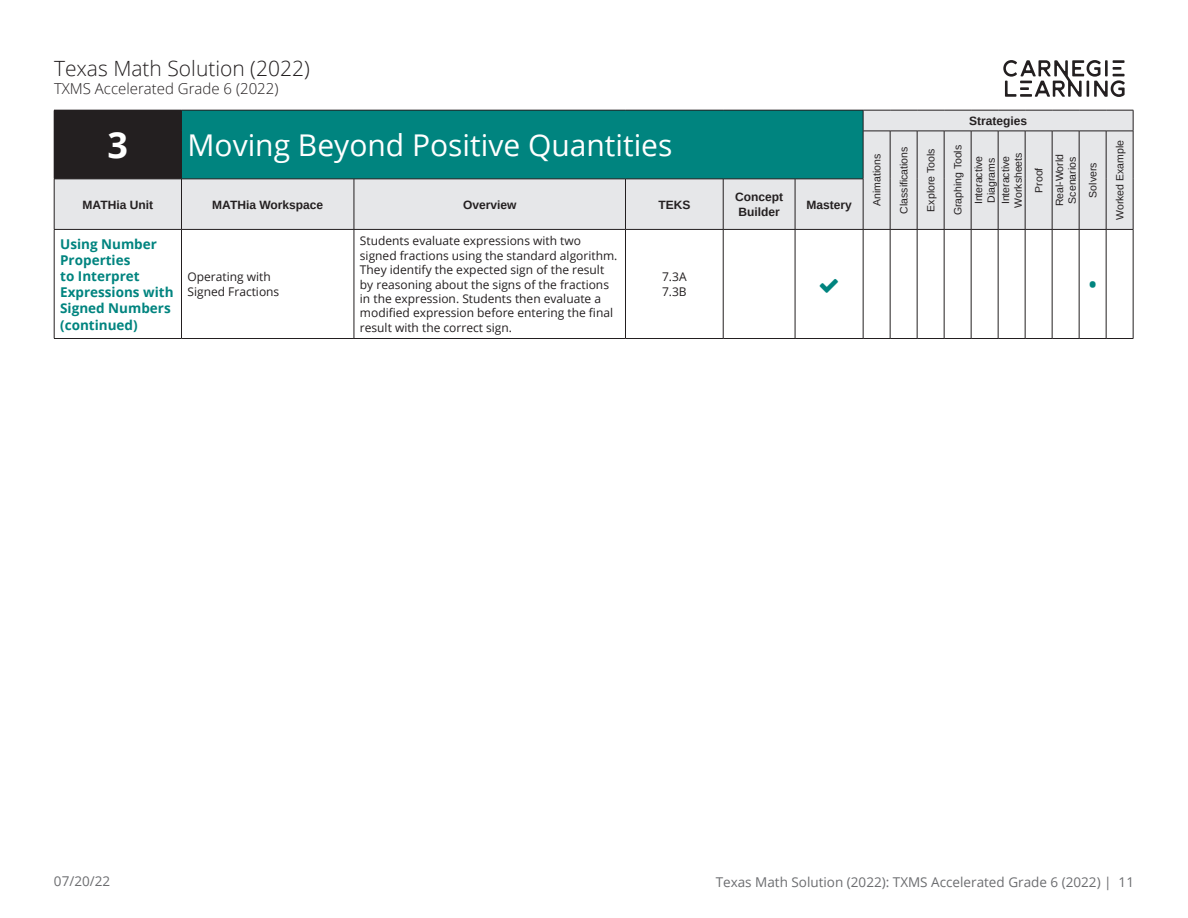
<style>
.page{position:relative;width:1188px;height:918px;background:#fff}
.page>*{position:absolute;margin:0;border:0;box-sizing:border-box;transform-origin:0 0}
.t1{font:700 36px "Open Sans";color:#fff}
.t2{font:30px "Open Sans";color:#fff}
.t3{font:300 21px "Open Sans";color:#231f20}
.t4{font:700 21px "Open Sans";color:#00847f}
.t5{font:300 15px "Open Sans";color:#231f20}
.t6{font:700 13.5px/16.2px "Open Sans";color:#00847f}
.t7{font:13.5px "Open Sans";color:#6c6d70}
.t8{font:12px/14.4px "Open Sans";color:#231f20}
.t9{font:700 12px/14.4px "Arimo";color:#231f20}
.t10{font:10.5px/20.7px "Arimo";color:#231f20;text-align:center}
</style>
<div class="page">
<svg style="left:1003px;top:60px;width:122px;height:37px"></svg>
<svg style="left:55px;top:111px;width:808px;height:118px;background:#63a3a1"></svg>
<hr style="left:54px;top:338px;width:127px;height:1px;background:#231f20">
<hr style="left:181px;top:338px;width:173px;height:1px;background:#231f20">
<hr style="left:354px;top:338px;width:271px;height:1px;background:#231f20">
<hr style="left:625px;top:338px;width:98px;height:1px;background:#231f20">
<hr style="left:723px;top:338px;width:72px;height:1px;background:#231f20">
<hr style="left:795px;top:338px;width:68px;height:1px;background:#231f20">
<svg style="left:863px;top:338px;width:270px;height:1px"></svg>
<hr style="left:54px;top:110px;width:127px;height:1px;background:#231f20">
<svg style="left:54px;top:111px;width:1px;height:20px"></svg>
<svg style="left:181px;top:111px;width:1px;height:20px"></svg>
<hr style="left:54px;top:131px;width:1px;height:48px;background:#231f20">
<hr style="left:181px;top:131px;width:1px;height:48px;background:#231f20">
<hr style="left:54px;top:179px;width:127px;height:1px;background:#231f20">
<hr style="left:54px;top:179px;width:1px;height:50px;background:#231f20">
<hr style="left:181px;top:179px;width:1px;height:50px;background:#231f20">
<hr style="left:54px;top:229px;width:127px;height:1px;background:#231f20">
<hr style="left:181px;top:229px;width:173px;height:1px;background:#231f20">
<hr style="left:354px;top:229px;width:271px;height:1px;background:#231f20">
<hr style="left:625px;top:179px;width:1px;height:50px;background:#231f20">
<hr style="left:625px;top:229px;width:98px;height:1px;background:#231f20">
<hr style="left:723px;top:179px;width:1px;height:50px;background:#231f20">
<hr style="left:723px;top:229px;width:72px;height:1px;background:#231f20">
<hr style="left:795px;top:229px;width:68px;height:1px;background:#231f20">
<hr style="left:181px;top:110px;width:173px;height:1px;background:#231f20">
<hr style="left:354px;top:110px;width:271px;height:1px;background:#231f20">
<hr style="left:625px;top:110px;width:98px;height:1px;background:#231f20">
<hr style="left:723px;top:110px;width:72px;height:1px;background:#231f20">
<hr style="left:795px;top:110px;width:68px;height:1px;background:#231f20">
<svg style="left:863px;top:110px;width:271px;height:120px;background:#dbdcde"></svg>
<hr style="left:863px;top:131px;width:1px;height:48px;background:#231f20">
<hr style="left:181px;top:179px;width:173px;height:1px;background:#231f20">
<hr style="left:354px;top:179px;width:271px;height:1px;background:#231f20">
<hr style="left:625px;top:179px;width:98px;height:1px;background:#231f20">
<hr style="left:723px;top:179px;width:72px;height:1px;background:#231f20">
<hr style="left:795px;top:179px;width:68px;height:1px;background:#231f20">
<hr style="left:795px;top:179px;width:1px;height:50px;background:#231f20">
<hr style="left:354px;top:179px;width:1px;height:50px;background:#231f20">
<hr style="left:54px;top:230px;width:1px;height:108px;background:#231f20">
<hr style="left:181px;top:230px;width:1px;height:108px;background:#231f20">
<hr style="left:354px;top:230px;width:1px;height:108px;background:#231f20">
<hr style="left:625px;top:230px;width:1px;height:108px;background:#231f20">
<hr style="left:723px;top:230px;width:1px;height:108px;background:#231f20">
<hr style="left:795px;top:230px;width:1px;height:108px;background:#231f20">
<hr style="left:863px;top:230px;width:1px;height:108px;background:#231f20">
<hr style="left:890px;top:230px;width:1px;height:108px;background:#231f20">
<hr style="left:917px;top:230px;width:1px;height:108px;background:#231f20">
<hr style="left:944px;top:230px;width:1px;height:108px;background:#231f20">
<hr style="left:971px;top:230px;width:1px;height:108px;background:#231f20">
<hr style="left:998px;top:230px;width:1px;height:108px;background:#231f20">
<hr style="left:1025px;top:230px;width:1px;height:108px;background:#231f20">
<hr style="left:1052px;top:230px;width:1px;height:108px;background:#231f20">
<hr style="left:1079px;top:230px;width:1px;height:108px;background:#231f20">
<hr style="left:1106px;top:230px;width:1px;height:108px;background:#231f20">
<hr style="left:1133px;top:230px;width:1px;height:108px;background:#231f20">
<h3 class="t3" style="left:54px;top:54px;width:257px">Texas Math Solution (2022)</h3>
<p class="t5" style="left:54px;top:78px;width:226px">TXMS Accelerated Grade 6 (2022)</p>
<h1 class="t1" style="left:108px;top:120px;width:22px">3</h1>
<h2 class="t2" style="left:187px;top:125px;width:486px">Moving Beyond Positive Quantities</h2>
<p class="t9" style="left:969px;top:114px;width:60px">Strategies</p>
<p class="t10" style="left:867px;top:206px;width:53px;rotate:-90deg">Animations</p>
<p class="t10" style="left:894px;top:214px;width:69px;rotate:-90deg">Classifications</p>
<p class="t10" style="left:921px;top:212px;width:64px;rotate:-90deg">Explore Tools</p>
<p class="t10" style="left:948px;top:215px;width:72px;rotate:-90deg">Graphing Tools<br>Interactive</p>
<p class="t10" style="left:984px;top:204px;width:50px;line-height:14.4px;text-align:left;rotate:-90deg">Diagrams<br>Interactive</p>
<p class="t10" style="left:1008px;top:208px;width:57px;rotate:-90deg">Worksheets<br>Proof<br>Real-World</p>
<p class="t10" style="left:1062px;top:204px;width:48px;rotate:-90deg">Scenarios<br>Solvers</p>
<p class="t9" style="left:83px;top:197px;width:72px">MATHia Unit</p>
<p class="t9" style="left:212px;top:197px;width:112px">MATHia Workspace</p>
<p class="t9" style="left:463px;top:197px;width:55px">Overview</p>
<p class="t9" style="left:658px;top:197px;width:34px">TEKS</p>
<p class="t9" style="left:735px;top:190px;width:50px">Concept<br>Builder</p>
<p class="t9" style="left:806px;top:197px;width:47px">Mastery</p>
<p class="t6" style="left:60px;top:235px;width:115px">Using Number<br>Properties<br>to Interpret<br>Expressions with<br>Signed Numbers (continued)</p>
<p class="t8" style="left:360px;top:233px;width:259px">Students evaluate expressions with two signed fractions using the standard algorithm.<br>They identify the expected sign of the result by reasoning about the signs of the fractions in the expression. Students then evaluate a modified expression before entering the final result with the correct sign.</p>
<p class="t8" style="left:187px;top:269px;width:93px">Operating with<br>Signed Fractions</p>
<p class="t8" style="left:662px;top:269px;width:26px">7.3A<br>7.3B</p>
<h3 class="t4" style="left:1089px;top:270px;width:9px">•</h3>
<p class="t10" style="left:1110px;top:220px;width:81px;rotate:-90deg">Worked Example</p>
<p class="t7" style="left:54px;top:872px;width:58px">07/20/22</p>
<p class="t7" style="left:716px;top:872px;width:420px">Texas Math Solution (2022): TXMS Accelerated Grade 6 (2022) | 11</p>
</div>
